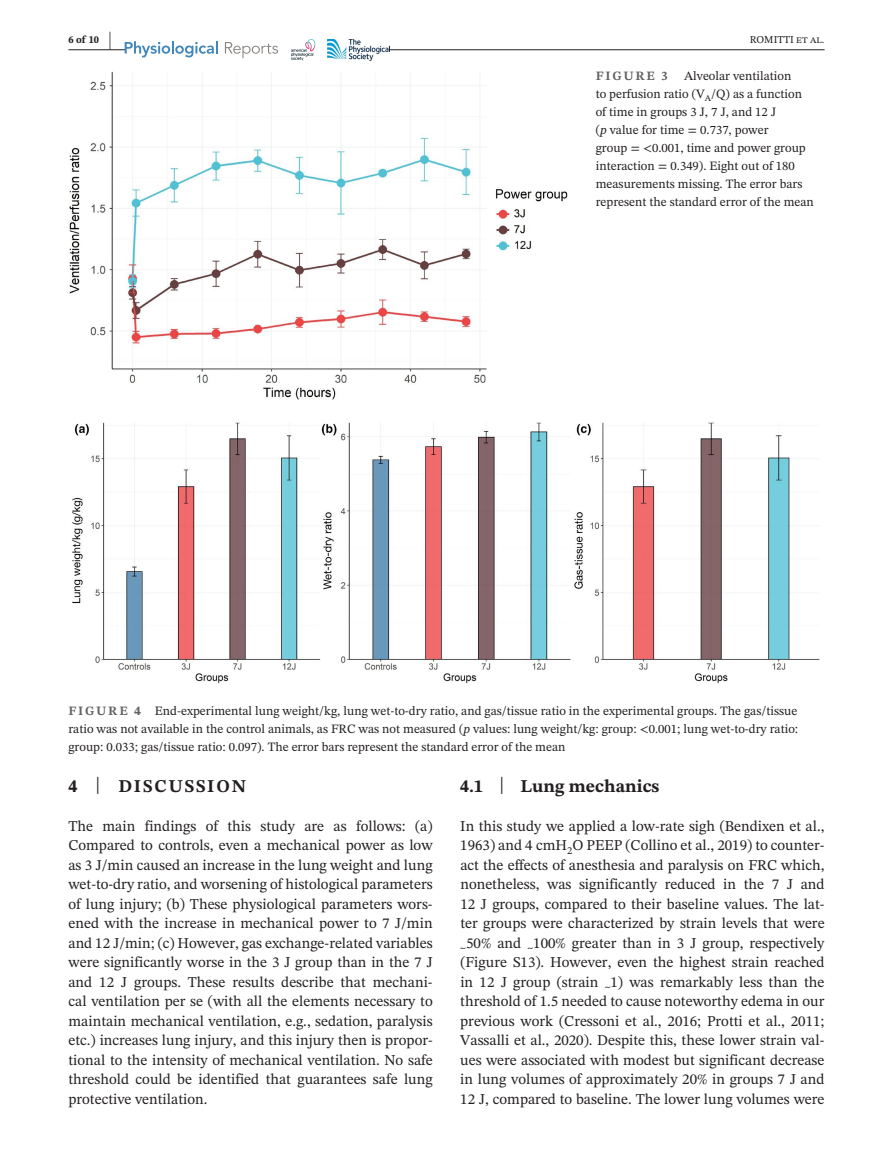
<style>
.page{position:relative;width:893px;height:1174px;background:#fff}
.page>*{position:absolute;margin:0;border:0;box-sizing:border-box;transform-origin:0 0}
.t1{font:700 18px "STIX Two Text";color:#231f20}
.t2{font:700 18px "STIX Two Text";letter-spacing:.1em;color:#231f20}
.t3{font:15px/19.5px "STIX Two Text";color:#231f20;text-align:justify}
.t4{font:12.75px/18px "STIX Two Text";color:#231f20}
.t5{font:700 12.75px "STIX Two Text";letter-spacing:.14em;color:#636366}
.t6{font:10.5px "STIX Two Text";color:#231f20}
.t7{font:700 10.5px "STIX Two Text";color:#231f20}
.s1{font-size:21px}
.s2{font-style:italic}
.s3{font-weight:700;color:#636366}
.s4{font-weight:400;font-size:23.7px}
</style>
<div class="page">
<hr style="left:68px;top:49px;width:756px;height:1px;background:#231f20">
<div style="left:125px;top:39px;width:264px;height:21px;background:#fff"></div>
<svg style="left:291px;top:39px;width:24px;height:21px"></svg>
<img style="left:328px;top:39px;width:61px;height:21px">
<svg style="left:125px;top:41px;width:93px;height:16px"></svg>
<svg style="left:225px;top:42px;width:53px;height:16px"></svg>
<img style="left:69px;top:72px;width:499px;height:328px">
<img style="left:72px;top:422px;width:748px;height:261px">
<p class="t7" style="left:68px;top:32px;width:44px">6 of 10 <span class="s1">|</span></p>
<p class="t6" style="left:750px;top:32px;width:76px">ROMITTI et al.</p>
<p class="t4" style="left:596px;top:66px;width:220px;text-indent:88px">Alveolar ventilation<br>to perfusion ratio (V<sub>A</sub>/Q) as a function of time in groups 3 J, 7 J, and 12 J<br>(<span class="s2">p</span> value for time = 0.737, power<br>group = &lt;0.001, time and power group interaction = 0.349). Eight out of 180 measurements missing. The error bars represent the standard error of the mean</p>
<p class="t5" style="left:596px;top:66px;width:74px">FIGURE 3</p>
<p class="t4" style="left:68px;top:702px;width:731px;text-align:justify"><span class="s3">FIGURE 4</span> End-experimental lung weight/kg, lung wet-to-dry ratio, and gas/tissue ratio in the experimental groups. The gas/tissue ratio was not available in the control animals, as FRC was not measured (<span class="s2">p</span> values: lung weight/kg: group: &lt;0.001; lung wet-to-dry ratio: group: 0.033; gas/tissue ratio: 0.097). The error bars represent the standard error of the mean</p>
<p class="t2" style="left:68px;top:773px;width:179px">4 <span class="s4">|</span> DISCUSSION</p>
<p class="t3" style="left:68px;top:816px;width:366px">The main findings of this study are as follows: (a)<br>Compared to controls, even a mechanical power as low as 3 J/min caused an increase in the lung weight and lung wet-to-dry ratio, and worsening of histological parameters of lung injury; (b) These physiological parameters wors&shy;ened with the increase in mechanical power to 7 J/min and 12 J/min; (c) However, gas exchange-related variables were significantly worse in the 3 J group than in the 7 J and 12 J groups. These results describe that mechani&shy;cal ventilation per se (with all the elements necessary to maintain mechanical ventilation, e.g., sedation, paralysis etc.) increases lung injury, and this injury then is propor&shy;tional to the intensity of mechanical ventilation. No safe threshold could be identified that guarantees safe lung protective ventilation.</p>
<p class="t1" style="left:460px;top:773px;width:201px">4.1 <span class="s4">|</span> Lung mechanics</p>
<p class="t3" style="left:460px;top:816px;width:366px">In this study we applied a low-rate sigh (Bendixen et al., 1963) and 4 cmH<sub>2</sub>O PEEP (Collino et al., 2019) to counter&shy;act the effects of anesthesia and paralysis on FRC which, nonetheless, was significantly reduced in the 7 J and 12 J groups, compared to their baseline values. The lat&shy;ter groups were characterized by strain levels that were <sub>~</sub>50% and <sub>~</sub>100% greater than in 3 J group, respectively (Figure S13). However, even the highest strain reached in 12 J group (strain <sub>~</sub>1) was remarkably less than the threshold of 1.5 needed to cause noteworthy edema in our previous work (Cressoni et al., 2016; Protti et al., 2011; Vassalli et al., 2020). Despite this, these lower strain val&shy;ues were associated with modest but significant decrease in lung volumes of approximately 20% in groups 7 J and 12 J, compared to baseline. The lower lung volumes were</p>
</div>
